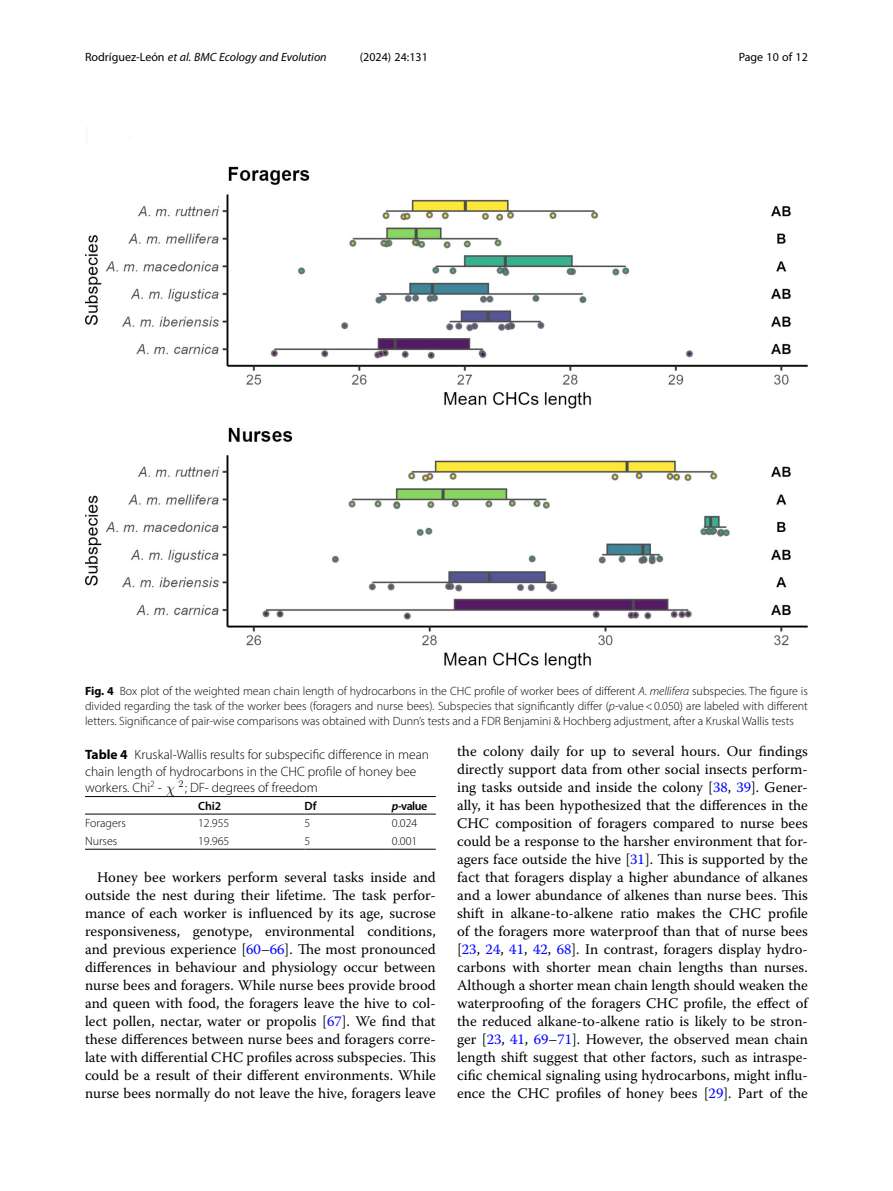
<style>
.page{position:relative;width:893px;height:1191px;background:#fff}
.page>*{position:absolute;margin:0;border:0;box-sizing:border-box;transform-origin:0 0}
.Body_Text_Indent{font:14.7px/18px "Warnock Pro";color:#000;text-align:justify}
.Table_Caption{font:300 13.5px/16.5px "Myriad Pro";color:#000}
.Figure_Caption{font:300 12px/15px "Myriad Pro";color:#000;text-align:justify}
.t1{font:italic 12px "Myriad Pro";color:#000}
.Table_Body{font:300 12px "Myriad Pro";color:#000}
.t2{font:12px "Myriad Pro";color:#000}
.Table_Head{font:600 12px "Myriad Pro";letter-spacing:-.025em;color:#000}
.s1{font-style:normal}
.s2{font-weight:700}
.s3{font-style:italic}
.s4{font-family:"CMMI12";font-weight:400;font-size:14.85px}
.s5{color:#00f}
</style>
<div class="page">
<hr style="left:85px;top:814px;width:113px;height:1px;background:#000">
<hr style="left:198px;top:796px;width:107px;height:1px;background:#000">
<hr style="left:198px;top:814px;width:107px;height:1px;background:#000">
<hr style="left:305px;top:796px;width:87px;height:1px;background:#000">
<hr style="left:305px;top:814px;width:87px;height:1px;background:#000">
<hr style="left:392px;top:796px;width:44px;height:1px;background:#000">
<hr style="left:392px;top:814px;width:44px;height:1px;background:#000">
<hr style="left:85px;top:849px;width:113px;height:1px;background:#000">
<hr style="left:198px;top:849px;width:107px;height:1px;background:#000">
<hr style="left:305px;top:849px;width:87px;height:1px;background:#000">
<hr style="left:392px;top:849px;width:44px;height:1px;background:#000">
<hr style="left:85px;top:796px;width:113px;height:1px;background:#000">
<img style="left:85px;top:137px;width:723px;height:531px">
<p class="t1" style="left:85px;top:50px;width:243px"><span class="s1">Rodríguez-León</span> et al. BMC Ecology and Evolution</p>
<p class="t2" style="left:360px;top:50px;width:70px">(2024) 24:131</p>
<p class="t2" style="left:739px;top:50px;width:71px">Page 10 of 12</p>
<p class="Figure_Caption" style="left:85px;top:684px;width:724px"><span class="s2">Fig. 4</span> Box plot of the weighted mean chain length of hydrocarbons in the CHC profile of worker bees of different <span class="s3">A. mellifera</span> subspecies. The figure is divided regarding the task of the worker bees (foragers and nurse bees). Subspecies that significantly differ (<span class="s3">p</span>-value&lt;0.050) are labeled with different letters. Significance of pair-wise comparisons was obtained with Dunn’s tests and a FDR Benjamini &amp; Hochberg adjustment, after a Kruskal Wallis tests</p>
<p class="Table_Caption" style="left:85px;top:746px;width:346px"><span class="s2">Table 4</span> Kruskal-Wallis results for subspecific difference in mean chain length of hydrocarbons in the CHC profile of honey bee</p>
<p class="Table_Caption" style="left:85px;top:779px;width:234px">workers. Chi<sup>2</sup> - <span class="s4">χ</span> <sup>2</sup>; DF- degrees of freedom</p>
<p class="Table_Head" style="left:198px;top:798px;width:25px">Chi2</p>
<p class="Table_Head" style="left:305px;top:798px;width:14px">Df</p>
<p class="Table_Head" style="left:392px;top:798px;width:37px"><span class="s3">p</span>-value</p>
<p class="Table_Body" style="left:85px;top:816px;width:42px">Foragers</p>
<p class="Table_Body" style="left:198px;top:816px;width:33px">12.955</p>
<p class="Table_Body" style="left:305px;top:816px;width:7px">5</p>
<p class="Table_Body" style="left:392px;top:816px;width:27px">0.024</p>
<p class="Table_Body" style="left:85px;top:833px;width:34px">Nurses</p>
<p class="Table_Body" style="left:198px;top:833px;width:33px">19.965</p>
<p class="Table_Body" style="left:305px;top:833px;width:7px">5</p>
<p class="Table_Body" style="left:392px;top:833px;width:27px">0.001</p>
<p class="Body_Text_Indent" style="left:85px;top:868px;width:352px;text-indent:12px">Honey bee workers perform several tasks inside and outside the nest during their lifetime. The task perfor&shy;mance of each worker is influenced by its age, sucrose responsiveness, genotype, environmental conditions, and previous experience [<span class="s5">60</span>–<span class="s5">66</span>]. The most pronounced differences in behaviour and physiology occur between nurse bees and foragers. While nurse bees provide brood and queen with food, the foragers leave the hive to col&shy;lect pollen, nectar, water or propolis [<span class="s5">67</span>]. We find that these differences between nurse bees and foragers corre&shy;late with differential CHC profiles across subspecies. This could be a result of their different environments. While nurse bees normally do not leave the hive, foragers leave</p>
<p class="Body_Text_Indent" style="left:457px;top:742px;width:352px">the colony daily for up to several hours. Our findings directly support data from other social insects perform&shy;ing tasks outside and inside the colony [<span class="s5">38</span>, <span class="s5">39</span>]. Gener&shy;ally, it has been hypothesized that the differences in the CHC composition of foragers compared to nurse bees could be a response to the harsher environment that for&shy;agers face outside the hive [<span class="s5">31</span>]. This is supported by the fact that foragers display a higher abundance of alkanes and a lower abundance of alkenes than nurse bees. This shift in alkane-to-alkene ratio makes the CHC profile of the foragers more waterproof than that of nurse bees [<span class="s5">23</span>, <span class="s5">24</span>, <span class="s5">41</span>, <span class="s5">42</span>, <span class="s5">68</span>]. In contrast, foragers display hydro&shy;carbons with shorter mean chain lengths than nurses.<br>Although a shorter mean chain length should weaken the waterproofing of the foragers CHC profile, the effect of the reduced alkane-to-alkene ratio is likely to be stron&shy;ger [<span class="s5">23</span>, <span class="s5">41</span>, <span class="s5">69</span>–<span class="s5">71</span>]. However, the observed mean chain length shift suggest that other factors, such as intraspe&shy;cific chemical signaling using hydrocarbons, might influ&shy;ence the CHC profiles of honey bees [<span class="s5">29</span>]. Part of the</p>
</div>
